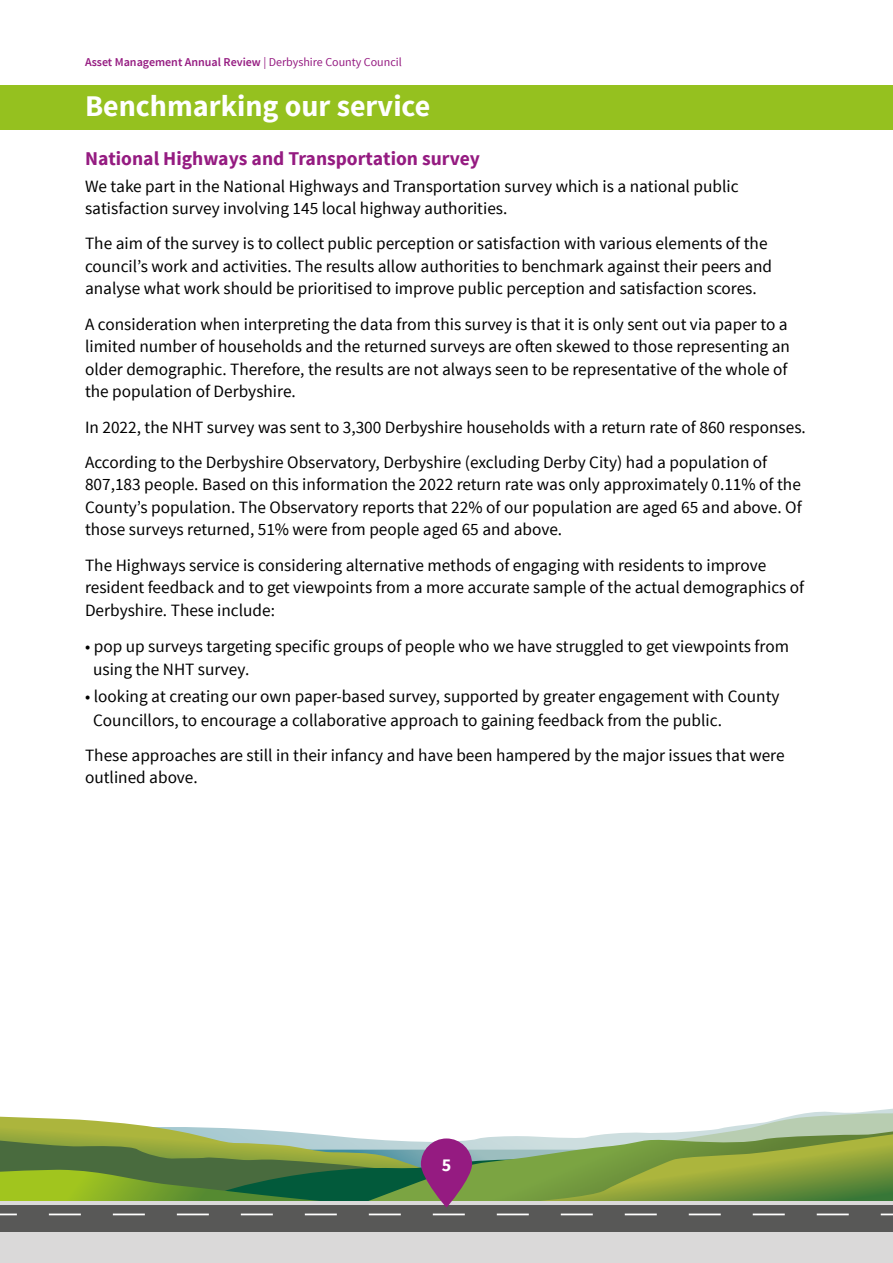
<style>
.page{position:relative;width:893px;height:1263px;background:#fff}
.page>*{position:absolute;margin:0;border:0;box-sizing:border-box;transform-origin:0 0}
.t1{font:700 30px "Source Sans Pro";color:#fff}
.t2{font:700 19.5px "Source Sans Pro";color:#951b81}
.t3{font:700 18px "Source Sans Pro";color:#fff}
.bullets{font:17.25px/22.5px "Source Sans Pro";color:#000}
.t4{font:600 12px "Source Sans Pro";color:#951b81}
.s1{font-weight:400}
</style>
<div class="page">
<div style="left:0;top:1201px;width:893px;height:62px;background:#dad9d9"></div>
<svg style="left:0;top:1113px;width:893px;height:119px"></svg>
<svg style="left:421px;top:1138px;width:51px;height:70px;background:#913979"></svg>
<div style="left:0;top:85px;width:893px;height:45px;background:#95c11f"></div>
<p class="t4" style="left:85px;top:55px;width:318px">Asset Management Annual Review <span class="s1">| Derbyshire County Council</span></p>
<h2 class="t1" style="left:85px;top:87px;width:347px">Benchmarking our service</h2>
<h3 class="t2" style="left:85px;top:146px;width:396px">National Highways and Transportation survey</h3>
<p class="bullets" style="left:85px;top:175px;width:655px">We take part in the National Highways and Transportation survey which is a national public satisfaction survey involving 145 local highway authorities.</p>
<p class="bullets" style="left:85px;top:233px;width:689px">The aim of the survey is to collect public perception or satisfaction with various elements of the council’s work and activities. The results allow authorities to benchmark against their peers and analyse what work should be prioritised to improve public perception and satisfaction scores.</p>
<p class="bullets" style="left:85px;top:313px;width:706px">A consideration when interpreting the data from this survey is that it is only sent out via paper to a limited number of households and the returned surveys are often skewed to those representing an older demographic. Therefore, the results are not always seen to be representative of the whole of the population of Derbyshire.</p>
<p class="bullets" style="left:85px;top:416px;width:722px">In 2022, the NHT survey was sent to 3,300 Derbyshire households with a return rate of 860 responses.</p>
<p class="bullets" style="left:85px;top:451px;width:718px">According to the Derbyshire Observatory, Derbyshire (excluding Derby City) had a population of 807,183 people. Based on this information the 2022 return rate was only approximately 0.11% of the County’s population. The Observatory reports that 22% of our population are aged 65 and above. Of those surveys returned, 51% were from people aged 65 and above.</p>
<p class="bullets" style="left:85px;top:554px;width:721px">The Highways service is considering alternative methods of engaging with residents to improve resident feedback and to get viewpoints from a more accurate sample of the actual demographics of<br>Derbyshire. These include:</p>
<p class="bullets" style="left:93px;top:634px;width:697px;line-height:23.2px;text-indent:-8px">• pop up surveys targeting specific groups of people who we have struggled to get viewpoints from using the NHT survey.</p>
<p class="bullets" style="left:93px;top:685px;width:688px;line-height:23.2px;text-indent:-8px">• looking at creating our own paper-based survey, supported by greater engagement with County<br>Councillors, to encourage a collaborative approach to gaining feedback from the public.</p>
<p class="bullets" style="left:85px;top:744px;width:701px">These approaches are still in their infancy and have been hampered by the major issues that were outlined above.</p>
<p class="t3" style="left:442px;top:1154px;width:11px">5</p>
</div>
